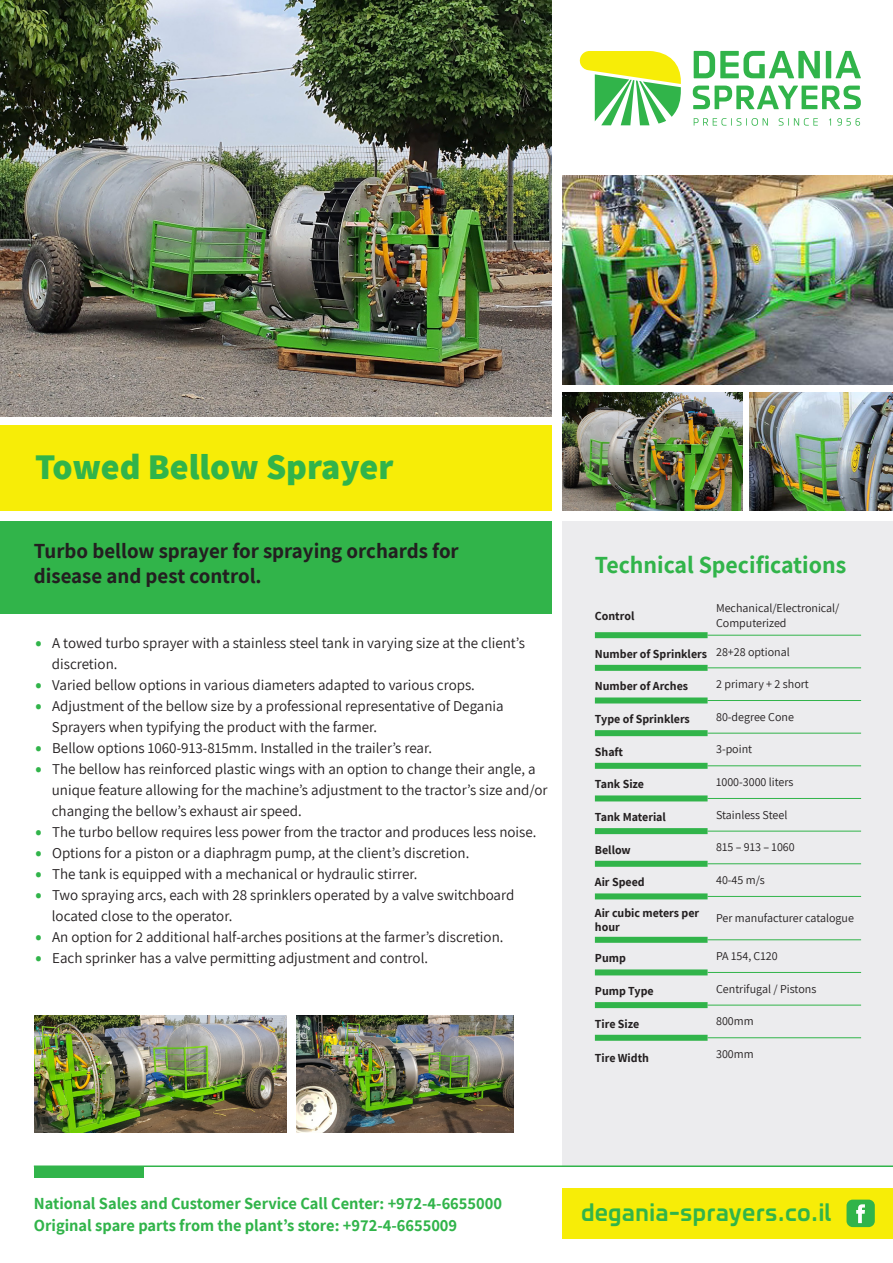
<style>
.page{position:relative;width:893px;height:1263px;background:#fff}
.page>*{position:absolute;margin:0;border:0;box-sizing:border-box;transform-origin:0 0}
.t1{font:800 36px "Assistant";color:#31b44a}
.t2{font:700 24px "Assistant";color:#31b44a}
.t3{font:500 22.5px "Fb Matritsa En";color:#31b44a}
.t4{font:700 21px/25.2px "Assistant";color:#231f20}
.t5{font:700 16.5px "Assistant";color:#31b44a}
.t6{font:15px/21px "Assistant";color:#231f20}
.t7{font:900 13.5px "Fb Matritsa";color:#31b44a}
.t8{font:12px "Assistant";color:#231f20}
.t9{font:700 12px "Assistant";color:#231f20}
</style>
<div class="page">
<img style="left:296px;top:1015px;width:217px;height:118px">
<img style="left:34px;top:1015px;width:253px;height:118px">
<img style="left:0;top:0;width:552px;height:417px">
<div style="left:0;top:521px;width:552px;height:92px;background:#31b44a"></div>
<div style="left:0;top:425px;width:552px;height:86px;background:#f7ed07"></div>
<img style="left:563px;top:176px;width:330px;height:208px">
<img style="left:749px;top:393px;width:144px;height:118px">
<img style="left:563px;top:393px;width:180px;height:117px">
<div style="left:563px;top:521px;width:330px;height:645px;background:#ececee"></div>
<div style="left:563px;top:1188px;width:330px;height:50px;background:#f7ed07"></div>
<hr style="left:34px;top:1165px;width:859px;height:2px;background:#31b44a">
<div style="left:34px;top:1166px;width:109px;height:12px;background:#31b44a"></div>
<div style="left:846px;top:1199px;width:29px;height:28px;background:#31b44a;border-radius:6px"></div>
<svg style="left:856px;top:1204px;width:9px;height:19px"></svg>
<svg style="left:694px;top:118px;width:74px;height:8px"></svg>
<svg style="left:779px;top:118px;width:39px;height:8px"></svg>
<svg style="left:837px;top:118px;width:23px;height:8px"></svg>
<svg style="left:694px;top:51px;width:126px;height:27px"></svg>
<div style="left:826px;top:51px;width:5px;height:27px;background:#31b44a"></div>
<svg style="left:835px;top:51px;width:26px;height:27px"></svg>
<svg style="left:693px;top:86px;width:168px;height:23px"></svg>
<svg style="left:579px;top:51px;width:102px;height:74px"></svg>
<hr style="left:708px;top:635px;width:153px;height:1px;background:#31b44a">
<hr style="left:708px;top:667px;width:153px;height:1px;background:#31b44a">
<hr style="left:708px;top:700px;width:153px;height:1px;background:#31b44a">
<hr style="left:708px;top:733px;width:153px;height:1px;background:#31b44a">
<hr style="left:708px;top:765px;width:153px;height:1px;background:#31b44a">
<hr style="left:708px;top:798px;width:153px;height:1px;background:#31b44a">
<hr style="left:708px;top:831px;width:153px;height:1px;background:#31b44a">
<hr style="left:708px;top:972px;width:153px;height:1px;background:#31b44a">
<hr style="left:708px;top:1005px;width:153px;height:1px;background:#31b44a">
<hr style="left:708px;top:1037px;width:153px;height:1px;background:#31b44a">
<div style="left:595px;top:632px;width:113px;height:6px;background:#31b44a"></div>
<div style="left:595px;top:665px;width:113px;height:6px;background:#31b44a"></div>
<div style="left:595px;top:697px;width:113px;height:6px;background:#31b44a"></div>
<div style="left:595px;top:730px;width:113px;height:6px;background:#31b44a"></div>
<div style="left:595px;top:763px;width:113px;height:6px;background:#31b44a"></div>
<div style="left:595px;top:795px;width:113px;height:6px;background:#31b44a"></div>
<div style="left:595px;top:828px;width:113px;height:6px;background:#31b44a"></div>
<div style="left:595px;top:969px;width:113px;height:6px;background:#31b44a"></div>
<div style="left:595px;top:1002px;width:113px;height:6px;background:#31b44a"></div>
<div style="left:595px;top:1035px;width:113px;height:6px;background:#31b44a"></div>
<hr style="left:708px;top:863px;width:153px;height:1px;background:#31b44a">
<div style="left:595px;top:861px;width:113px;height:6px;background:#31b44a"></div>
<div style="left:595px;top:893px;width:113px;height:6px;background:#31b44a"></div>
<div style="left:595px;top:937px;width:113px;height:6px;background:#31b44a"></div>
<hr style="left:708px;top:896px;width:153px;height:1px;background:#31b44a">
<hr style="left:708px;top:939px;width:153px;height:1px;background:#31b44a">
<p class="t1" style="left:35px;top:443px;width:360px">Towed Bellow Sprayer</p>
<p class="t4" style="left:34px;top:538px;width:426px">Turbo bellow sprayer for spraying orchards for disease and pest control.</p>
<p class="t7" style="left:35px;top:636px;width:9px">•</p>
<p class="t7" style="left:35px;top:678px;width:9px">•</p>
<p class="t7" style="left:35px;top:699px;width:9px">•</p>
<p class="t7" style="left:35px;top:741px;width:9px">•</p>
<p class="t7" style="left:35px;top:762px;width:9px">•</p>
<p class="t7" style="left:35px;top:825px;width:9px">•</p>
<p class="t7" style="left:35px;top:846px;width:9px">•</p>
<p class="t7" style="left:35px;top:867px;width:9px">•</p>
<p class="t7" style="left:35px;top:888px;width:9px">•</p>
<p class="t7" style="left:35px;top:930px;width:9px">•</p>
<p class="t7" style="left:35px;top:951px;width:9px">•</p>
<p class="t6" style="left:52px;top:632px;width:474px">A towed turbo sprayer with a stainless steel tank in varying size at the client s’</p>
<p class="t6" style="left:52px;top:653px;width:67px">discretion.</p>
<p class="t6" style="left:52px;top:674px;width:424px">Varied bellow options in various diameters adapted to various crops.</p>
<p class="t6" style="left:52px;top:695px;width:453px">Adjustment of the bellow size by a professional representative of Degania</p>
<p class="t6" style="left:52px;top:716px;width:327px">Sprayers when typifying the product with the farmer.</p>
<p class="t6" style="left:52px;top:737px;width:381px">Bellow options 1060-913-815mm. Installed in the trailer s’ rear.</p>
<p class="t6" style="left:52px;top:758px;width:485px">The bellow has reinforced plastic wings with an option to change their angle a,</p>
<p class="t6" style="left:52px;top:779px;width:497px">unique feature allowing for the machine s’ adjustment to the tractor s’ size and/or changing the bellow s’ exhaust air speed.</p>
<p class="t6" style="left:52px;top:821px;width:486px">The turbo bellow requires less power from the tractor and produces less noise.</p>
<p class="t6" style="left:52px;top:842px;width:419px">Options for a piston or a diaphragm pump, at the client s’ discretion.</p>
<p class="t6" style="left:52px;top:863px;width:367px">The tank is equipped with a mechanical or hydraulic stirrer.</p>
<p class="t6" style="left:52px;top:884px;width:464px">Two spraying arcs, each with 28 sprinklers operated by a valve switchboard</p>
<p class="t6" style="left:52px;top:905px;width:182px">located close to the operator.</p>
<p class="t6" style="left:52px;top:926px;width:453px">An option for 2 additional half-arches positions at the farmer s’ discretion.</p>
<p class="t6" style="left:52px;top:947px;width:377px">Each sprinker has a valve permitting adjustment and control.</p>
<p class="t2" style="left:595px;top:549px;width:253px">Technical Specifications</p>
<p class="t8" style="left:716px;top:600px;width:125px">Mechanical/Electronical/</p>
<p class="t9" style="left:595px;top:608px;width:41px">Control</p>
<p class="t8" style="left:716px;top:614px;width:72px">Computerized</p>
<p class="t8" style="left:716px;top:643px;width:75px">28+28 optional</p>
<p class="t9" style="left:595px;top:645px;width:114px">Number of Sprinklers</p>
<p class="t9" style="left:595px;top:678px;width:95px">Number of Arches</p>
<p class="t8" style="left:716px;top:676px;width:94px">2 primary 2+ short</p>
<p class="t9" style="left:595px;top:711px;width:96px">Type of Sprinklers</p>
<p class="t8" style="left:716px;top:708px;width:79px">80-degree Cone</p>
<p class="t9" style="left:595px;top:743px;width:30px">Shaft</p>
<p class="t8" style="left:716px;top:741px;width:38px">3-point</p>
<p class="t9" style="left:595px;top:776px;width:51px">Tank Size</p>
<p class="t8" style="left:716px;top:774px;width:79px">1000-3000 liters</p>
<p class="t9" style="left:595px;top:809px;width:73px">Tank Material</p>
<p class="t8" style="left:716px;top:806px;width:73px">Stainless Steel</p>
<p class="t9" style="left:595px;top:841px;width:37px">Bellow</p>
<p class="t8" style="left:716px;top:839px;width:80px">815 – 913 – 1060</p>
<p class="t8" style="left:716px;top:872px;width:50px">40-45 m s/</p>
<p class="t9" style="left:595px;top:874px;width:51px">Air Speed</p>
<p class="t9" style="left:595px;top:905px;width:106px">Air cubic meters per</p>
<p class="t8" style="left:716px;top:910px;width:139px">Per manufacturer catalogue</p>
<p class="t9" style="left:595px;top:919px;width:26px">hour</p>
<p class="t8" style="left:716px;top:948px;width:63px">PA 154, C120</p>
<p class="t9" style="left:595px;top:950px;width:32px">Pump</p>
<p class="t9" style="left:595px;top:983px;width:60px">Pump Type</p>
<p class="t8" style="left:716px;top:980px;width:102px">Centrifugal / Pistons</p>
<p class="t9" style="left:595px;top:1015px;width:46px">Tire Size</p>
<p class="t8" style="left:716px;top:1013px;width:39px">800mm</p>
<p class="t9" style="left:595px;top:1049px;width:56px">Tire Width</p>
<p class="t8" style="left:716px;top:1046px;width:39px">300mm</p>
<p class="t5" style="left:34px;top:1192px;width:470px">National Sales and Customer Service Call Center: +972-4-6655000</p>
<p class="t5" style="left:34px;top:1214px;width:425px">Original spare parts from the plant s’ store: +972-4-6655009</p>
<p class="t3" style="left:581px;top:1196px;width:252px">degania-sprayers.co.il</p>
</div>
